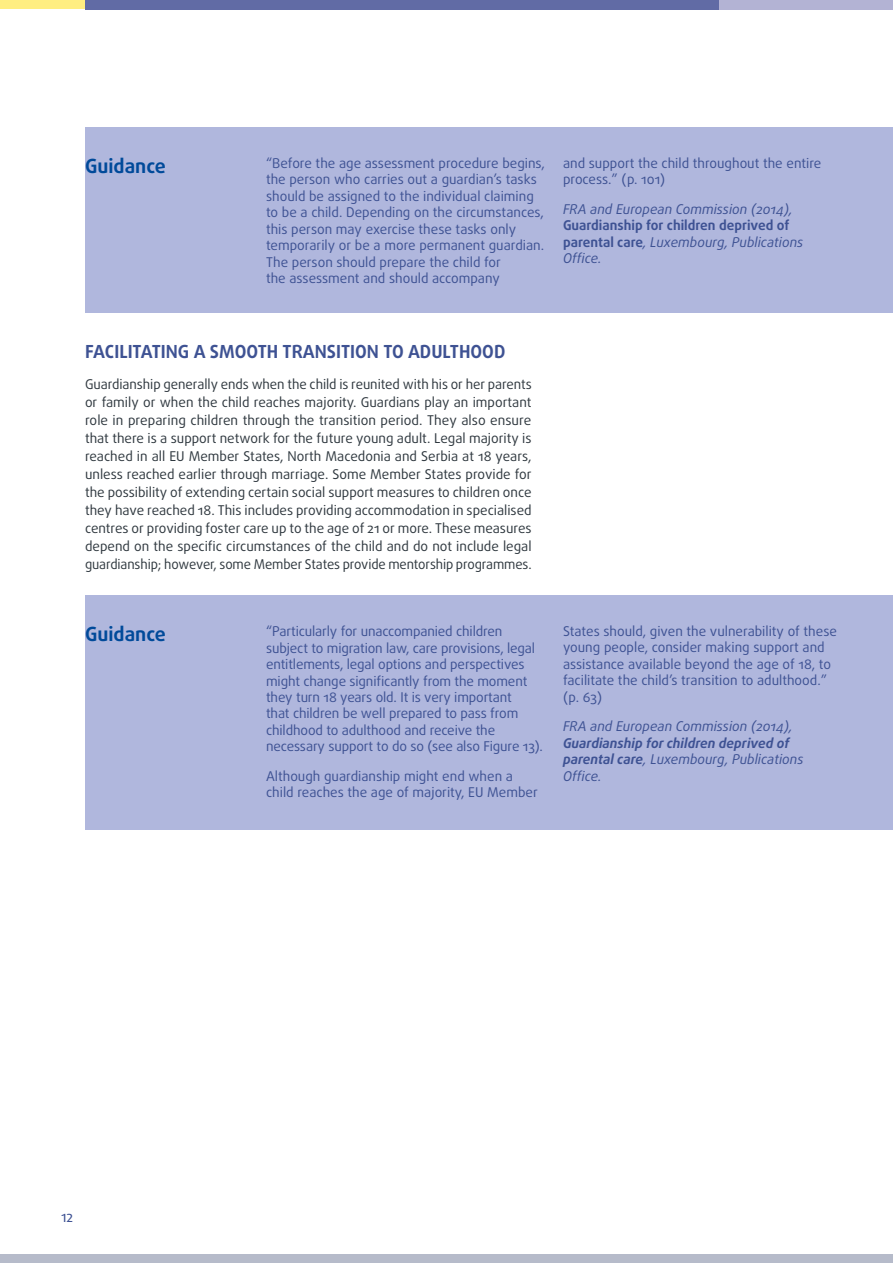
<style>
.page{position:relative;width:893px;height:1263px;background:#fff}
.page>*{position:absolute;margin:0;border:0;box-sizing:border-box;transform-origin:0 0}
.Case_study{font:700 19.5px "Daxline Pro";color:#004a9a}
.title_2_nn{font:700 18px "Daxline Pro";color:#3e5293}
.Case_study_text{font:13.5px/16.5px "Daxline Pro";color:#3e5293}
.body_text{font:13.5px/18px "Daxline Pro";letter-spacing:-.01em;color:#2f383f;text-align:justify}
.Case_study_text-2{font:italic 13.5px/16.5px "Daxline Pro";color:#3e5293}
.t1{font:500 11.25px "Daxline Pro";color:#3e5293}
.s1{font-weight:700;font-style:normal}
.s2{font-weight:700}
</style>
<div class="page">
<div style="left:0;top:1254px;width:893px;height:9px;background:#b6bbca"></div>
<div style="left:393px;top:0;width:500px;height:10px;background:#b3b3d4"></div>
<div style="left:85px;top:0;width:634px;height:10px;background:#616ba5"></div>
<div style="left:0;top:0;width:85px;height:9px;background:#ffee81"></div>
<div style="left:85px;top:128px;width:808px;height:185px;background:#b0b7dd"></div>
<div style="left:85px;top:596px;width:808px;height:234px;background:#b0b7dd"></div>
<p class="Case_study" style="left:85px;top:153px;width:82px">Guidance</p>
<p class="Case_study_text" style="left:266px;top:155px;width:280px">“Before the age assessment procedure begins, the person who carries out a guardian’s tasks should be assigned to the individual claiming to be a child. Depending on the circumstances, this person may exercise these tasks only temporarily or be a more permanent guardian.<br>The person should prepare the child for<br>the assessment and should accompany</p>
<p class="Case_study_text" style="left:563px;top:155px;width:260px">and support the child throughout the entire process.” (p. 101)</p>
<p class="Case_study_text-2" style="left:563px;top:201px;width:242px">FRA and European Commission (2014),<br><span class="s1">Guardianship for children deprived of parental care</span>, Luxembourg, Publications<br>Office.</p>
<p class="title_2_nn" style="left:85px;top:339px;width:422px">FACILITATING A SMOOTH TRANSITION TO ADULTHOOD</p>
<p class="body_text" style="left:85px;top:375px;width:448px">Guardianship generally ends when the child is reunited with his or her parents or family or when the child reaches majority. Guardians play an important role in preparing children through the transition period. They also ensure that there is a support network for the future young adult. Legal majority is reached in all EU Member States, North Macedonia and Serbia at 18 years, unless reached earlier through marriage. Some Member States provide for the possibility of extending certain social support measures to children once they have reached 18. This includes providing accommodation in specialised centres or providing foster care up to the age of 21 or more. These measures depend on the specific circumstances of the child and do not include legal guardianship; however, some Member States provide mentorship programmes.</p>
<p class="Case_study" style="left:85px;top:621px;width:82px">Guidance</p>
<p class="Case_study_text" style="left:266px;top:623px;width:278px">“Particularly for unaccompanied children subject to migration law, care provisions, legal entitlements, legal options and perspectives might change significantly from the moment they turn 18 years old. It is very important<br>that children be well prepared to pass from childhood to adulthood and receive the necessary support to do so (see also Figure 13).</p>
<p class="Case_study_text" style="left:266px;top:768px;width:273px">Although guardianship might end when a child reaches the age of majority, EU Member</p>
<p class="Case_study_text" style="left:563px;top:623px;width:275px">States should, given the vulnerability of these young people, consider making support and assistance available beyond the age of 18, to facilitate the child’s transition to adulthood.” (p. 63)</p>
<p class="Case_study_text-2" style="left:563px;top:718px;width:242px">FRA and European Commission (2014),<br><span class="s2">Guardianship for children deprived of parental care</span>, Luxembourg, Publications<br>Office.</p>
<p class="t1" style="left:62px;top:1210px;width:13px">12</p>
</div>
